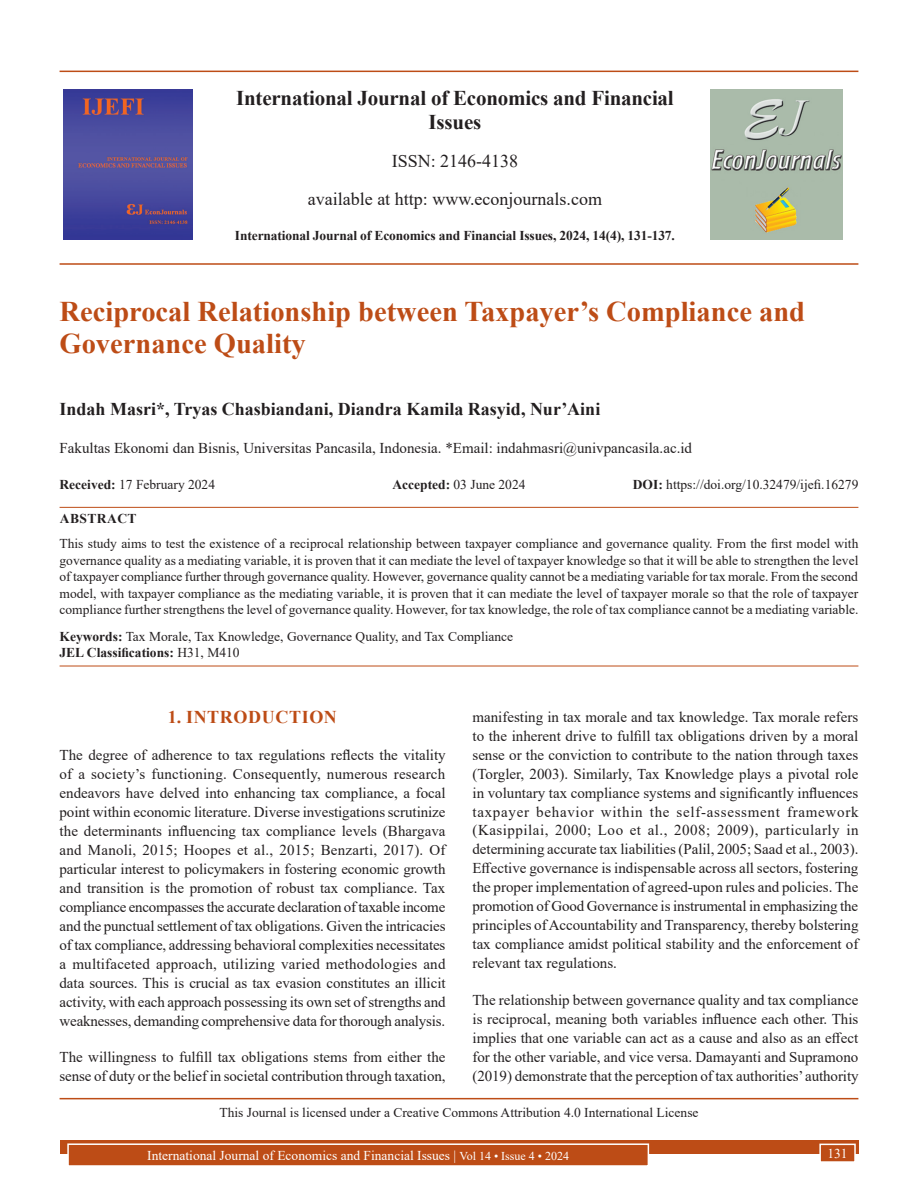
<style>
.page{position:relative;width:918px;height:1188px;background:#fff}
.page>*{position:absolute;margin:0;border:0;box-sizing:border-box;transform-origin:0 0}
.AT{font:700 28.5px/31.5px "Times New Roman";color:#bd4c16}
.Issue_details{font:700 21px/24px "Times New Roman";letter-spacing:-.01em;color:#231f20;text-align:center}
.AU{font:700 18px "Times New Roman";color:#231f20}
.Issue_details-2{font:18px "Times New Roman";color:#231f20}
.t1{font:700 18px "Times New Roman";letter-spacing:.035em;color:#bd4c16}
.TX{font:15px/19px "Times New Roman";letter-spacing:-.005em;color:#231f20;text-align:justify}
.AFF{font:15px "Times New Roman";color:#231f20}
.ABS{font:13.5px/16.5px "Times New Roman";color:#231f20;text-align:justify}
.KWD{font:13.5px/16.2px "Times New Roman";color:#231f20}
.His{font:13.5px "Times New Roman";color:#231f20}
.CCA{font:13.5px "Times New Roman";color:#231f20}
.Folio{font:13.5px "Times New Roman";color:#fff}
.Issue_details-3{font:700 13.5px "Times New Roman";letter-spacing:-.01em;color:#231f20}
.ABSH{font:700 13.5px "Times New Roman";letter-spacing:.035em;color:#231f20}
.s1{font-weight:700}
.s2{font-size:12px}
</style>
<div class="page">
<hr style="left:60px;top:71px;width:798px;height:1px;background:#bd4c16">
<hr style="left:60px;top:263px;width:798px;height:2px;background:#bd4c16">
<img style="left:64px;top:89px;width:129px;height:151px">
<img style="left:711px;top:89px;width:132px;height:150px">
<div style="left:60px;top:1140px;width:798px;height:13px;background:#bd4c16"></div>
<div style="left:68px;top:1144px;width:580px;height:22px;background:#bd4c16"></div>
<div style="left:67px;top:1143px;width:582px;height:24px;border:2px solid #fff"></div>
<div style="left:820px;top:1144px;width:35px;height:18px;background:#bd4c16"></div>
<div style="left:819px;top:1144px;width:37px;height:19px;border:2px solid #fff"></div>
<hr style="left:60px;top:507px;width:798px;height:1px;background:#bd4c16">
<hr style="left:60px;top:666px;width:798px;height:1px;background:#bd4c16">
<hr style="left:60px;top:1098px;width:798px;height:1px;background:#bd4c16">
<p class="Issue_details" style="left:236px;top:85px;width:439px">International Journal of Economics and Financial<br>Issues</p>
<p class="Issue_details-2" style="left:392px;top:148px;width:128px">ISSN: 2146-4138</p>
<p class="Issue_details-2" style="left:308px;top:186px;width:296px">available at http: www.econjournals.com</p>
<p class="Issue_details-3" style="left:235px;top:226px;width:442px">International Journal of Economics and Financial Issues, 2024, 14(4), 131-137.</p>
<p class="AT" style="left:60px;top:295px;width:747px">Reciprocal Relationship between Taxpayer’s Compliance and<br>Governance Quality</p>
<p class="AU" style="left:60px;top:396px;width:542px">Indah Masri*, Tryas Chasbiandani, Diandra Kamila Rasyid, Nur’Aini</p>
<p class="AFF" style="left:60px;top:437px;width:634px">Fakultas Ekonomi dan Bisnis, Universitas Pancasila, Indonesia. *Email: indahmasri@univpancasila.ac.id</p>
<p class="His" style="left:60px;top:475px;width:157px"><span class="s1">Received:</span> 17 February 2024</p>
<p class="His" style="left:392px;top:475px;width:135px"><span class="s1">Accepted:</span> 03 June 2024</p>
<p class="His" style="left:633px;top:475px;width:227px"><span class="s1">DOI:</span> https://doi.org/10.32479/ijefi.16279</p>
<p class="ABSH" style="left:60px;top:509px;width:78px">ABSTRACT</p>
<p class="ABS" style="left:60px;top:535px;width:800px">This study aims to test the existence of a reciprocal relationship between taxpayer compliance and governance quality. From the first model with governance quality as a mediating variable, it is proven that it can mediate the level of taxpayer knowledge so that it will be able to strengthen the level of taxpayer compliance further through governance quality. However, governance quality cannot be a mediating variable for tax morale. From the second model, with taxpayer compliance as the mediating variable, it is proven that it can mediate the level of taxpayer morale so that the role of taxpayer compliance further strengthens the level of governance quality. However, for tax knowledge, the role of tax compliance cannot be a mediating variable.</p>
<p class="KWD" style="left:60px;top:628px;width:455px"><span class="s1">Keywords:</span> Tax Morale, Tax Knowledge, Governance Quality, and Tax Compliance<br><span class="s1">JEL Classifications:</span> H31, M410</p>
<p class="TX" style="left:472px;top:707px;width:388px">manifesting in tax morale and tax knowledge. Tax morale refers to the inherent drive to fulfill tax obligations driven by a moral sense or the conviction to contribute to the nation through taxes (Torgler, 2003). Similarly, Tax Knowledge plays a pivotal role in voluntary tax compliance systems and significantly influences taxpayer behavior within the self-assessment framework (Kasippilai, 2000; Loo et al., 2008; 2009), particularly in determining accurate tax liabilities (Palil, 2005; Saad et al., 2003).<br>Effective governance is indispensable across all sectors, fostering the proper implementation of agreed-upon rules and policies. The promotion of Good Governance is instrumental in emphasizing the principles of Accountability and Transparency, thereby bolstering tax compliance amidst political stability and the enforcement of relevant tax regulations.</p>
<p class="TX" style="left:472px;top:990px;width:388px">The relationship between governance quality and tax compliance is reciprocal, meaning both variables influence each other. This implies that one variable can act as a cause and also as an effect for the other variable, and vice versa. Damayanti and Supramono (2019) demonstrate that the perception of tax authorities’ authority</p>
<p class="CCA" style="left:219px;top:1103px;width:481px">This Journal is licensed under a Creative Commons Attribution 4.0 International License</p>
<h1 class="t1" style="left:168px;top:704px;width:171px">1. INTRODUCTION</h1>
<p class="TX" style="left:60px;top:745px;width:388px">The degree of adherence to tax regulations reflects the vitality of a society’s functioning. Consequently, numerous research endeavors have delved into enhancing tax compliance, a focal point within economic literature. Diverse investigations scrutinize the determinants influencing tax compliance levels (Bhargava and Manoli, 2015; Hoopes et al., 2015; Benzarti, 2017). Of particular interest to policymakers in fostering economic growth and transition is the promotion of robust tax compliance. Tax compliance encompasses the accurate declaration of taxable income and the punctual settlement of tax obligations. Given the intricacies of tax compliance, addressing behavioral complexities necessitates a multifaceted approach, utilizing varied methodologies and data sources. This is crucial as tax evasion constitutes an illicit activity, with each approach possessing its own set of strengths and weaknesses, demanding comprehensive data for thorough analysis.</p>
<p class="TX" style="left:60px;top:1048px;width:387px">The willingness to fulfill tax obligations stems from either the sense of duty or the belief in societal contribution through taxation,</p>
<p class="Folio" style="left:147px;top:1146px;width:423px">International Journal of Economics and Financial Issues | <span class="s2">Vol 14 • Issue 4 • 2024</span></p>
<p class="Folio" style="left:827px;top:1144px;width:22px">131</p>
</div>
